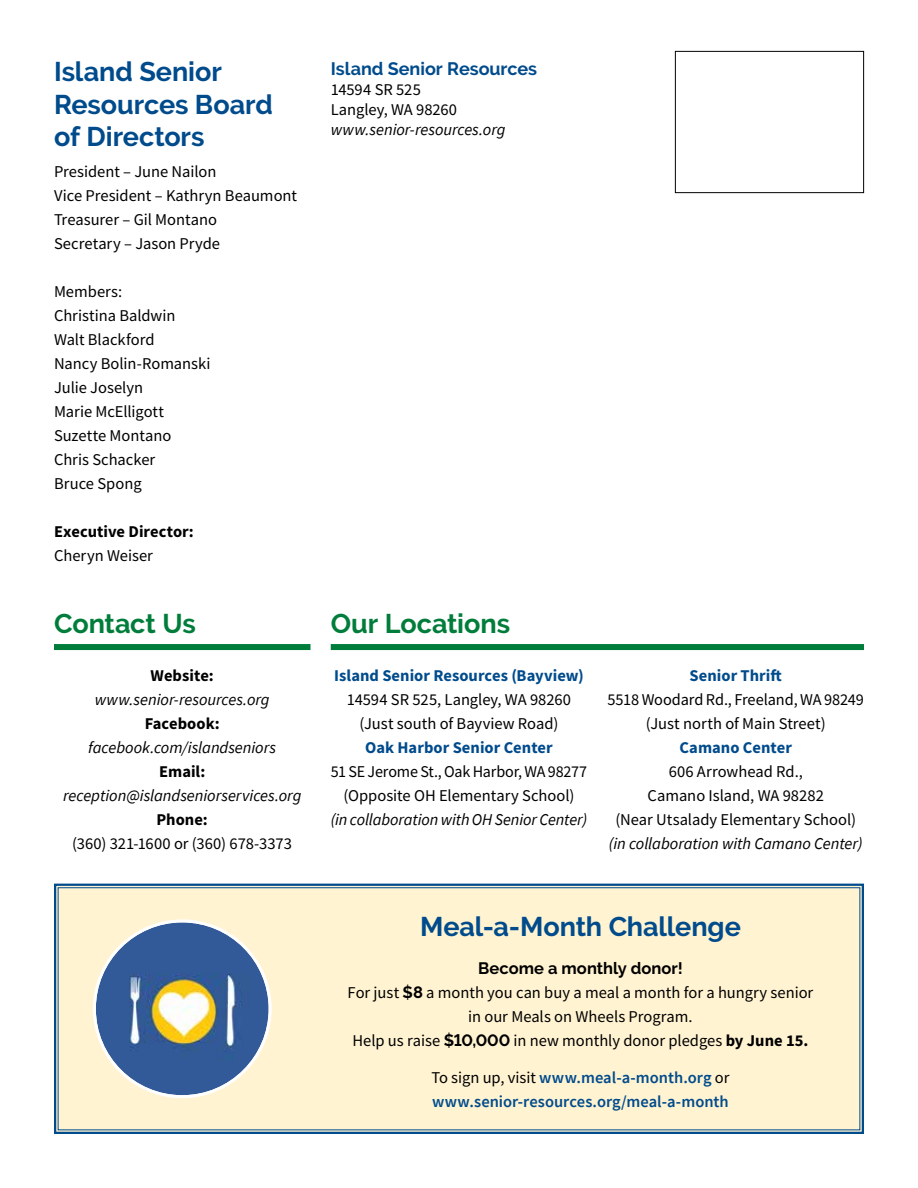
<style>
.page{position:relative;width:918px;height:1188px;background:#fff}
.page>*{position:absolute;margin:0;border:0;box-sizing:border-box;transform-origin:0 0}
.t1{font:700 27px/32.4px "Raleway";letter-spacing:-.005em;color:#004b8c}
.t2{font:700 27px "Raleway";letter-spacing:-.005em;color:#007d3b}
.t3{font:700 18px "Raleway";color:#004b8c}
.t4{font:16.5px/24px "Source Sans Pro";color:#000;text-align:center}
.t5{font:italic 16.5px "Source Sans Pro";letter-spacing:-.005em;color:#000}
.t6{font:700 16.5px "Source Sans Pro";letter-spacing:.005em;color:#004b8c}
.t7{font:600 16.5px/24px "Source Sans Pro";color:#004b8c}
.t8{font:700 16.5px "Source Sans Pro";letter-spacing:.005em;color:#000}
.t9{font:700 16.5px "Raleway";color:#000}
.s1{font-family:"Raleway";font-weight:700}
.s2{font-weight:700}
.s3{font-weight:400;color:#000}
</style>
<div class="page">
<div style="left:675px;top:51px;width:189px;height:142px;border:1px solid #000"></div>
<div style="left:54px;top:883px;width:810px;height:251px;background:#fff3d1"></div>
<div style="left:331px;top:644px;width:533px;height:6px;background:#007d3b"></div>
<div style="left:54px;top:644px;width:256px;height:6px;background:#007d3b"></div>
<img style="left:96px;top:922px;width:173px;height:173px;border-radius:86px">
<h1 class="t1" style="left:54px;top:56px;width:220px">Island Senior<br>Resources Board of Directors</h1>
<p class="t4" style="left:54px;top:160px;width:245px;text-align:left">President – June Nailon<br>Vice President – Kathryn Beaumont<br>Treasurer – Gil Montano<br>Secretary – Jason Pryde</p>
<p class="t4" style="left:54px;top:280px;width:158px;text-align:left">Members:<br>Christina Baldwin<br>Walt Blackford<br>Nancy Bolin-Romanski<br>Julie Joselyn<br>Marie McElligott<br>Suzette Montano<br>Chris Schacker<br>Bruce Spong</p>
<p class="t8" style="left:54px;top:521px;width:141px">Executive Director:</p>
<p class="t4" style="left:54px;top:544px;width:101px">Cheryn Weiser</p>
<h1 class="t2" style="left:54px;top:608px;width:143px">Contact Us</h1>
<p class="t8" style="left:151px;top:665px;width:65px">Website:</p>
<p class="t5" style="left:95px;top:689px;width:176px">www.senior-resources.org</p>
<p class="t8" style="left:145px;top:713px;width:77px">Facebook:</p>
<p class="t5" style="left:88px;top:737px;width:189px">facebook.com/islandseniors</p>
<p class="t8" style="left:159px;top:761px;width:48px">Email:</p>
<p class="t5" style="left:63px;top:785px;width:240px">reception@islandseniorservices.org</p>
<p class="t8" style="left:157px;top:809px;width:53px">Phone:</p>
<p class="t4" style="left:72px;top:832px;width:221px">(360) 321-1600 or (360) 678-3373</p>
<p class="t3" style="left:331px;top:59px;width:208px">Island Senior Resources</p>
<p class="t4" style="left:331px;top:80px;width:128px;line-height:19.8px;text-align:left">14594 SR 525<br>Langley, WA 98260</p>
<p class="t5" style="left:331px;top:119px;width:176px">www.senior-resources.org</p>
<h1 class="t2" style="left:331px;top:608px;width:181px">Our Locations</h1>
<p class="t6" style="left:334px;top:665px;width:251px">Island Senior Resources (Bayview)</p>
<p class="t4" style="left:347px;top:688px;width:226px">14594 SR 525, Langley, WA 98260 (Just south of Bayview Road)</p>
<p class="t6" style="left:365px;top:737px;width:189px">Oak Harbor Senior Center</p>
<p class="t4" style="left:331px;top:760px;width:258px">51 SE Jerome St., Oak Harbor, WA 98277 (Opposite OH Elementary School)</p>
<p class="t5" style="left:331px;top:809px;width:258px">(in collaboration with OH Senior Center)</p>
<p class="t6" style="left:690px;top:665px;width:94px">Senior Thrift</p>
<p class="t4" style="left:608px;top:688px;width:258px">5518 Woodard Rd., Freeland, WA 98249 (Just north of Main Street)</p>
<p class="t6" style="left:680px;top:737px;width:114px">Camano Center</p>
<p class="t4" style="left:615px;top:760px;width:242px">606 Arrowhead Rd.,<br>Camano Island, WA 98282<br>(Near Utsalady Elementary School)</p>
<p class="t5" style="left:609px;top:833px;width:255px">(in collaboration with Camano Center)</p>
<h1 class="t1" style="left:420px;top:910px;width:322px">Meal-a-Month Challenge</h1>
<p class="t9" style="left:478px;top:958px;width:206px">Become a monthly donor!</p>
<p class="t4" style="left:348px;top:980px;width:467px">For just <span class="s1">$8</span> a month you can buy a meal a month for a hungry senior in our Meals on Wheels Program.<br>Help us raise <span class="s1">$10,000</span> in new monthly donor pledges <span class="s2">by June 15.</span></p>
<p class="t7" style="left:431px;top:1065px;width:300px"><span class="s3">To sign up, visit</span> www.meal-a-month.org <span class="s3">or </span>www.senior-resources.org/meal-a-month</p>
</div>
